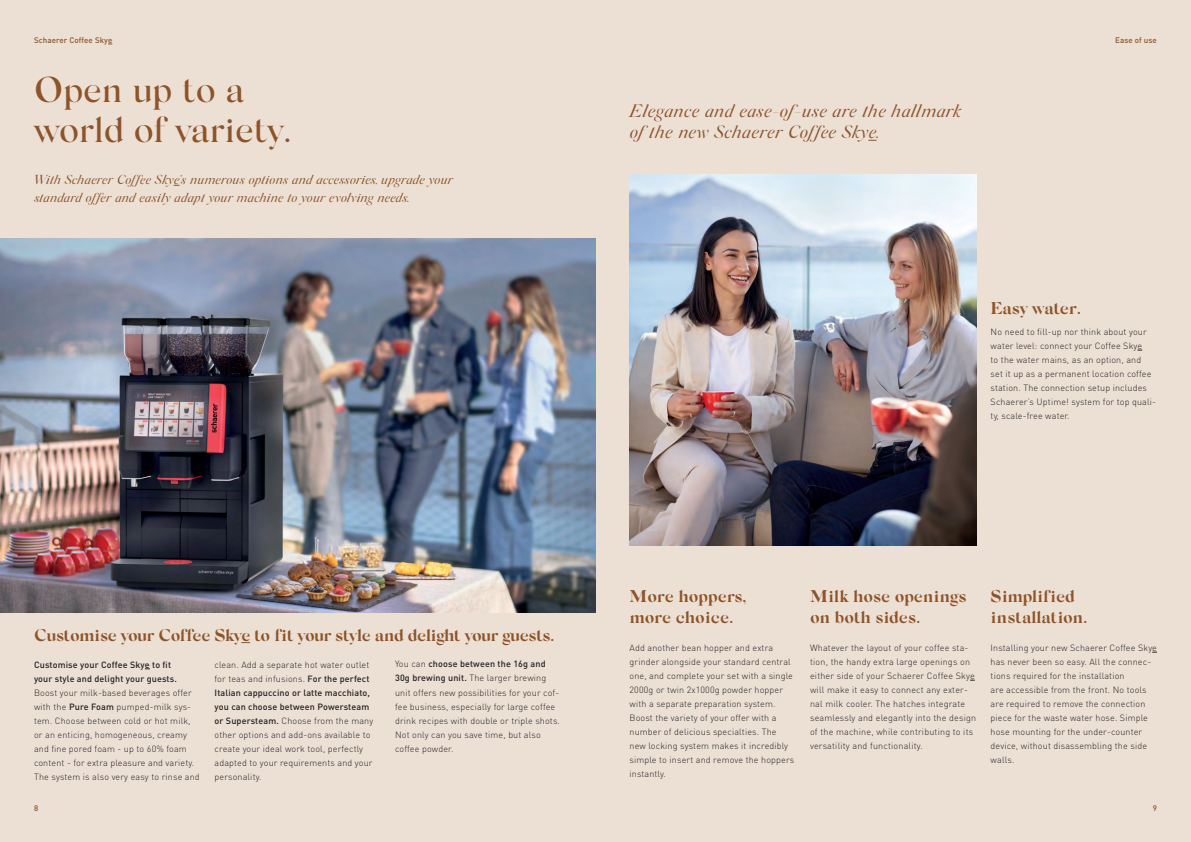
<style>
.page{position:relative;width:1191px;height:842px;background:#ece0d5}
.page>*{position:absolute;margin:0;border:0;box-sizing:border-box;transform-origin:0 0}
.t1{font:500 36px/40px "Silk Serif";letter-spacing:-.005em;color:#8d5329}
.t2{font:italic 18px/21px "Silk Serif";letter-spacing:.01em;color:#8d5329}
.t3{font:700 17px/21px "Silk Serif";letter-spacing:-.01em;color:#8d5329}
.t4{font:italic 13px/18px "Silk Serif";color:#8d5329}
.t5{font:300 9px/14px "DIN Pro";letter-spacing:.015em;color:#231f20}
.t6{font:500 9px/14px "DIN Pro";letter-spacing:.015em;color:#231f20}
.t7{font:500 8px "DIN Pro";letter-spacing:.01em;color:#8d5329}
.s1{font-weight:500}
</style>
<div class="page">
<img style="left:0;top:238px;width:595px;height:374px">
<img style="left:629px;top:175px;width:347px;height:371px">
<p class="t7" style="left:34px;top:35px;width:80px">Schaerer Coffee Skye</p>
<h1 class="t1" style="left:34px;top:70px;width:259px">Open up to a world of variety.</h1>
<h3 class="t4" style="left:34px;top:171px;width:420px">With Schaerer Coffee Skye’s numerous options and accessories, upgrade your standard offer and easily adapt your machine to your evolving needs.</h3>
<h3 class="t3" style="left:34px;top:624px;width:522px">Customise your Coffee Skye to fit your style and delight your guests.</h3>
<p class="t6" style="left:34px;top:657px;width:144px">Customise your Coffee Skye to fit your style and delight your guests.</p>
<p class="t5" style="left:34px;top:685px;width:167px">Boost your milk-based beverages offer with the <span class="s1">Pure Foam</span> pumped-milk sys&shy;tem. Choose between cold or hot milk, or an enticing, homogeneous, creamy and fine pored foam - up to 60% foam content - for extra pleasure and variety.<br>The system is also very easy to rinse and</p>
<p class="t5" style="left:214px;top:657px;width:160px">clean. Add a separate hot water outlet for teas and infusions. <span class="s1">For the perfect Italian cappuccino or latte macchiato, you can choose between Powersteam or Supersteam.</span> Choose from the many other options and add-ons available to create your ideal work tool, perfectly adapted to your requirements and your personality.</p>
<p class="t5" style="left:395px;top:657px;width:166px">You can <span class="s1">choose between the 16g and 30g brewing unit.</span> The larger brewing unit offers new possibilities for your cof&shy;fee business, especially for large coffee drink recipes with double or triple shots.<br>Not only can you save time, but also coffee powder.</p>
<h2 class="t2" style="left:629px;top:102px;width:333px">Elegance and ease-of-use are the hallmark ofthe new Schaerer Coffee Skye.</h2>
<p class="t7" style="left:1115px;top:35px;width:43px">Ease of use</p>
<h3 class="t3" style="left:990px;top:298px;width:92px">Easy water.</h3>
<p class="t5" style="left:990px;top:324px;width:167px">No need to fill-up nor think about your water level: connect your Coffee Skye<br>to the water mains, as an option, and<br>set it up as a permanent location coffee station. The connection setup includes Schaerer’s Uptime! system for top quali&shy;ty, scale-free water.</p>
<h3 class="t3" style="left:629px;top:586px;width:118px">More hoppers, more choice.</h3>
<h3 class="t3" style="left:810px;top:586px;width:158px">Milk hose openings on both sides.</h3>
<h3 class="t3" style="left:990px;top:586px;width:98px">Simplified installation.</h3>
<p class="t5" style="left:629px;top:640px;width:166px">Add another bean hopper and extra grinder alongside your standard central one, and complete your set with a single 2000g or twin 2x1000g powder hopper with a separate preparation system.<br>Boost the variety of your offer with a number of delicious specialties. The new locking system makes it incredibly simple to insert and remove the hoppers instantly.</p>
<p class="t5" style="left:810px;top:640px;width:168px">Whatever the layout of your coffee sta&shy;tion, the handy extra large openings on either side of your Schaerer Coffee Skye will make it easy to connect any exter&shy;nal milk cooler. The hatches integrate seamlessly and elegantly into the design of the machine, while contributing to its versatility and functionality.</p>
<p class="t5" style="left:990px;top:640px;width:168px">Installing your new Schaerer Coffee Skye has never been so easy. All the connec&shy;tions required for the installation<br>are accessible from the front. No tools are required to remove the connection piece for the waste water hose. Simple hose mounting for the under-counter device, without disassembling the side walls.</p>
<p class="t7" style="left:34px;top:803px;width:6px">8</p>
<p class="t7" style="left:1152px;top:803px;width:6px">9</p>
</div>
